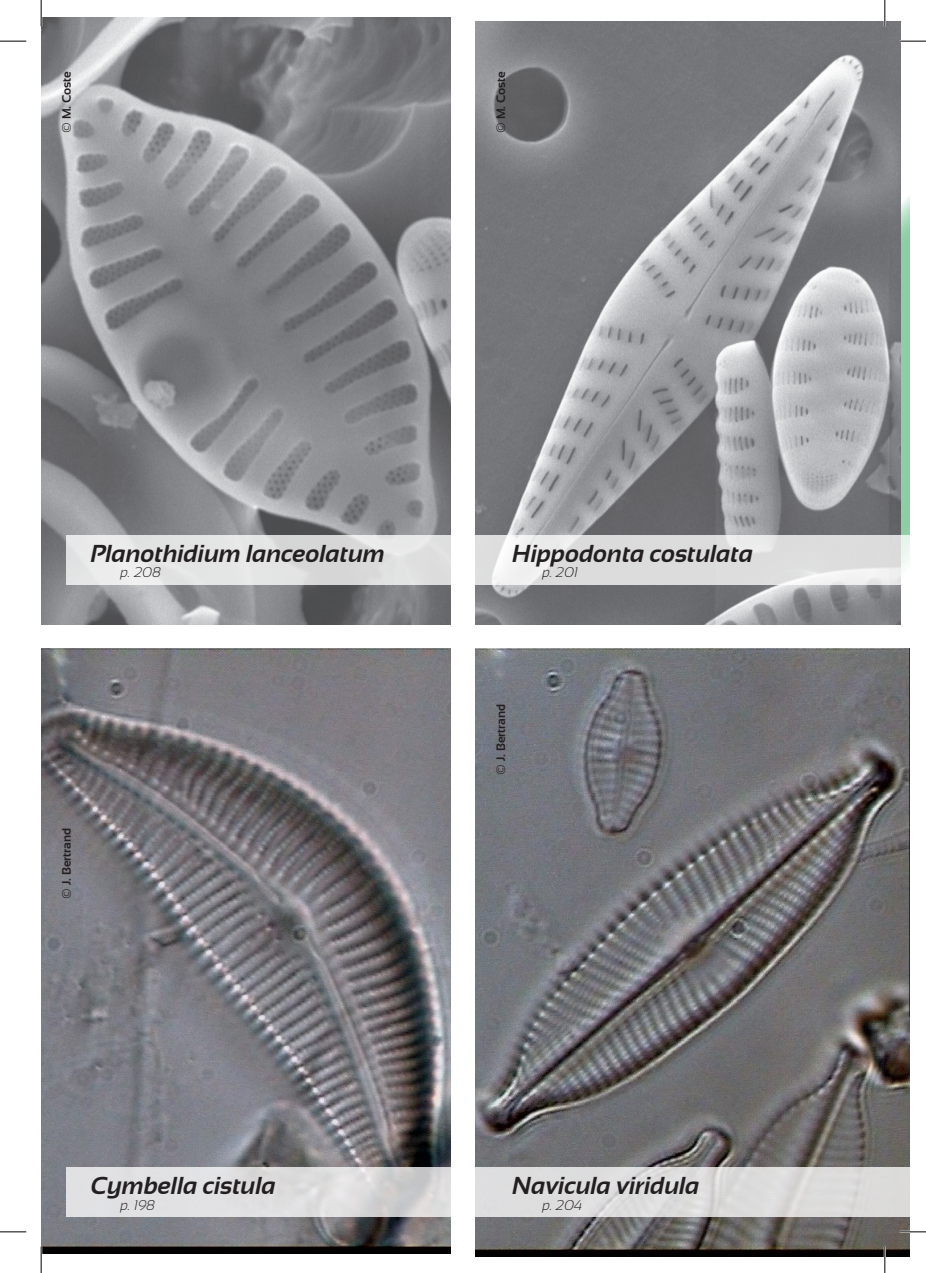
<style>
.page{position:relative;width:926px;height:1273px;background:#fff}
.page>*{position:absolute;margin:0;border:0;box-sizing:border-box;transform-origin:0 0}
.t1{font:italic 700 24.5px "Sansation";color:#231f20}
.t2{font:italic 300 14px "Sansation";color:#231f20}
.t3{font:700 12.25px "Sansation";color:#231f20}
</style>
<div class="page">
<svg style="left:830px;top:64px;width:79px;height:585px"></svg>
<img style="left:41px;top:17px;width:409px;height:607px">
<img style="left:41px;top:649px;width:409px;height:604px">
<img style="left:475px;top:21px;width:425px;height:603px">
<img style="left:475px;top:649px;width:434px;height:607px">
<svg style="left:66px;top:535px;width:843px;height:49px;background:#e2e2e3"></svg>
<svg style="left:66px;top:1167px;width:843px;height:50px;background:#ddd"></svg>
<hr style="left:899px;top:40px;width:27px;height:2px;background:#fff">
<hr style="left:899px;top:1231px;width:27px;height:2px;background:#fff">
<hr style="left:883px;top:0;width:3px;height:26px;background:#fff">
<hr style="left:883px;top:1247px;width:3px;height:26px;background:#fff">
<svg style="left:0;top:41px;width:26px;height:1px"></svg>
<svg style="left:899px;top:41px;width:27px;height:1px"></svg>
<svg style="left:0;top:1231px;width:26px;height:1px"></svg>
<svg style="left:899px;top:1231px;width:27px;height:1px"></svg>
<svg style="left:41px;top:0;width:1px;height:26px"></svg>
<svg style="left:41px;top:1247px;width:1px;height:26px"></svg>
<svg style="left:884px;top:0;width:1px;height:26px"></svg>
<svg style="left:884px;top:1247px;width:1px;height:26px"></svg>
<p class="t3" style="left:60px;top:133px;width:63px;rotate:-90deg">© M. Coste</p>
<p class="t3" style="left:494px;top:133px;width:63px;rotate:-90deg">© M. Coste</p>
<p class="t1" style="left:91px;top:539px;width:296px">Planothidium lanceolatum</p>
<p class="t2" style="left:121px;top:565px;width:42px">p. 208</p>
<p class="t3" style="left:60px;top:898px;width:73px;rotate:-90deg">© J. Bertrand</p>
<p class="t1" style="left:91px;top:1172px;width:187px">Cymbella cistula</p>
<p class="t2" style="left:121px;top:1197px;width:36px">p. 198</p>
<p class="t1" style="left:512px;top:539px;width:242px">Hippodonta costulata</p>
<p class="t2" style="left:542px;top:565px;width:37px">p. 201</p>
<p class="t3" style="left:494px;top:774px;width:73px;rotate:-90deg">© J. Bertrand</p>
<p class="t1" style="left:512px;top:1172px;width:189px">Navicula viridula</p>
<p class="t2" style="left:542px;top:1197px;width:42px">p. 204</p>
</div>
